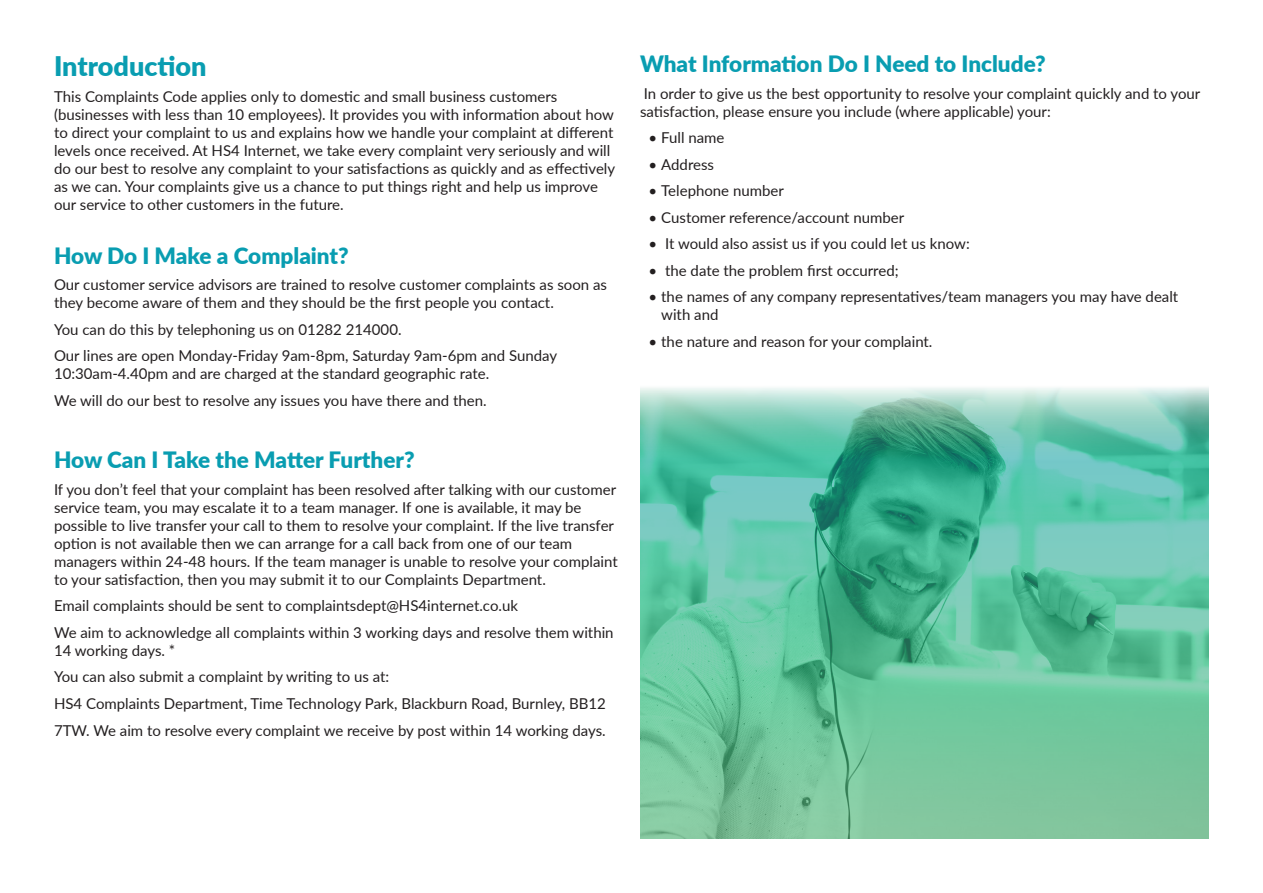
<style>
.page{position:relative;width:1263px;height:893px;background:#fff}
.page>*{position:absolute;margin:0;border:0;box-sizing:border-box;transform-origin:0 0}
.Headers{font:900 27px "Lato";color:#099db1}
.Sub_Headers{font:900 22.5px "Lato";color:#099db1}
.body_text{font:900 22.5px "Lato";color:#099db1}
.body_text-2{font:15px/18px "Lato";color:#231f20}
</style>
<div class="page">
<svg style="left:640px;top:387px;width:569px;height:452px;background:#68c2a2"></svg>
<p class="Headers" style="left:54px;top:46px;width:154px">Introduction</p>
<p class="body_text-2" style="left:54px;top:87px;width:563px">This Complaints Code applies only to domestic and small business customers (businesses with less than 10 employees). It provides you with information about how to direct your complaint to us and explains how we handle your complaint at different levels once received. At HS4 Internet, we take every complaint very seriously and will do our best to resolve any complaint to your satisfactions as quickly and as effectively as we can. Your complaints give us a chance to put things right and help us improve our service to other customers in the future.</p>
<p class="Sub_Headers" style="left:54px;top:239px;width:296px">How Do I Make a Complaint?</p>
<p class="body_text-2" style="left:54px;top:275px;width:554px">Our customer service advisors are trained to resolve customer complaints as soon as they become aware of them and they should be the first people you contact.</p>
<p class="body_text-2" style="left:54px;top:320px;width:349px">You can do this by telephoning us on 01282 214000.</p>
<p class="body_text-2" style="left:54px;top:346px;width:505px">Our lines are open Monday-Friday 9am-8pm, Saturday 9am-6pm and Sunday<br>10:30am-4.40pm and are charged at the standard geographic rate.</p>
<p class="body_text-2" style="left:54px;top:391px;width:434px">We will do our best to resolve any issues you have there and then.</p>
<p class="Sub_Headers" style="left:54px;top:443px;width:362px">How Can I Take the Matter Further?</p>
<p class="body_text-2" style="left:54px;top:480px;width:565px">If you don’t feel that your complaint has been resolved after talking with our customer service team, you may escalate it to a team manager. If one is available, it may be possible to live transfer your call to them to resolve your complaint. If the live transfer option is not available then we can arrange for a call back from one of our team managers within 24-48 hours. If the team manager is unable to resolve your complaint to your satisfaction, then you may submit it to our Complaints Department.</p>
<p class="body_text-2" style="left:54px;top:596px;width:465px">Email complaints should be sent to complaintsdept@HS4internet.co.uk</p>
<p class="body_text-2" style="left:54px;top:623px;width:561px">We aim to acknowledge all complaints within 3 working days and resolve them within<br>14 working days. *</p>
<p class="body_text-2" style="left:54px;top:667px;width:337px">You can also submit a complaint by writing to us at:</p>
<p class="body_text-2" style="left:54px;top:689px;width:553px;line-height:27px">HS4 Complaints Department, Time Technology Park, Blackburn Road, Burnley, BB12<br>7TW. We aim to resolve every complaint we receive by post within 14 working days.</p>
<p class="body_text" style="left:640px;top:47px;width:407px">What Information Do I Need to Include?</p>
<p class="body_text-2" style="left:640px;top:84px;width:562px">In order to give us the best opportunity to resolve your complaint quickly and to your satisfaction, please ensure you include (where applicable) your:</p>
<p class="body_text-2" style="left:648px;top:128px;width:78px">• Full name</p>
<p class="body_text-2" style="left:648px;top:155px;width:67px">• Address</p>
<p class="body_text-2" style="left:648px;top:181px;width:137px">• Telephone number</p>
<p class="body_text-2" style="left:648px;top:208px;width:257px">• Customer reference/account number</p>
<p class="body_text-2" style="left:648px;top:234px;width:323px">• It would also assist us if you could let us know:</p>
<p class="body_text-2" style="left:648px;top:261px;width:252px">• the date the problem first occurred;</p>
<p class="body_text-2" style="left:661px;top:287px;width:518px;text-indent:-13px">• the names of any company representatives/team managers you may have dealt with and</p>
<p class="body_text-2" style="left:648px;top:332px;width:285px">• the nature and reason for your complaint.</p>
</div>
